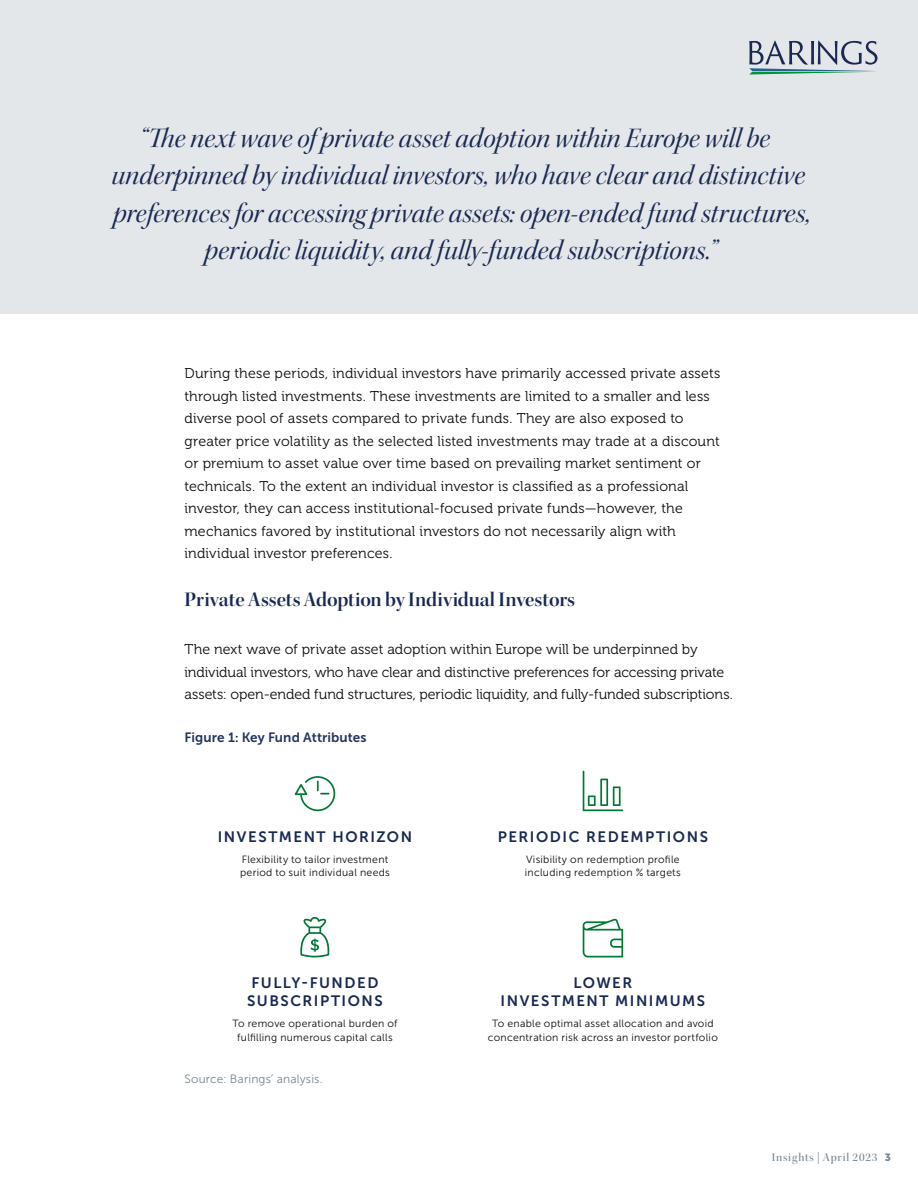
<style>
.page{position:relative;width:918px;height:1188px;background:#fff}
.page>*{position:absolute;margin:0;border:0;box-sizing:border-box;transform-origin:0 0}
.t1{font:28.5px/37.5px "Kepler Std It Disp";color:#182a54;text-align:center}
.t2{font:21px "Kepler Std Semibold Disp";color:#182a54}
.t3{font:15px/18px "Museo Sans 700";letter-spacing:.1em;color:#182a54;text-align:center}
.t4{font:14.25px/22.5px "Museo 300";letter-spacing:.01em;color:#0d0d0d}
.t5{font:13.5px "Museo Sans 700";letter-spacing:.005em;color:#23355d}
.t6{font:12px "Museo Sans 300";letter-spacing:.01em;color:#768693}
.t7{font:12px "Kepler Std Medium Disp";letter-spacing:.07em;color:#768693}
.t8{font:10.5px/13.5px "Museo Sans 300";letter-spacing:.025em;color:#0d0d0d;text-align:center}
.s1{font-size:12px;color:#0d0d0d}
.s2{font-family:"Museo Sans 900";font-size:10.5px}
</style>
<div class="page">
<div style="left:0;top:0;width:918px;height:313px;background:#e4e7e9"></div>
<svg style="left:749px;top:40px;width:129px;height:35px"></svg>
<svg style="left:583px;top:919px;width:40px;height:38px"></svg>
<svg style="left:583px;top:771px;width:40px;height:40px"></svg>
<svg style="left:295px;top:776px;width:40px;height:35px"></svg>
<svg style="left:300px;top:917px;width:30px;height:40px"></svg>
<p class="t1" style="left:112px;top:120px;width:701px">“The next wave of private asset adoption within Europe will be underpinned by individual investors, who have clear and distinctive preferences for accessing private assets: open-ended fund structures, periodic liquidity, and fully-funded subscriptions.”</p>
<p class="t4" style="left:184px;top:362px;width:537px">During these periods, individual investors have primarily accessed private assets through listed investments. These investments are limited to a smaller and less diverse pool of assets compared to private funds. They are also exposed to greater price volatility as the selected listed investments may trade at a discount or premium to asset value over time based on prevailing market sentiment or technicals. To the extent an individual investor is classified as a professional investor, they can access institutional-focused private funds—however, the mechanics favored by institutional investors do not necessarily align with individual investor preferences.</p>
<h2 class="t2" style="left:184px;top:588px;width:392px">Private Assets Adoption by Individual Investors</h2>
<p class="t4" style="left:184px;top:638px;width:550px">The next wave of private asset adoption within Europe will be underpinned by individual investors, who have clear and distinctive preferences for accessing private assets: open-ended fund structures, periodic liquidity, and fully-funded subscriptions.</p>
<p class="t5" style="left:184px;top:730px;width:184px">Figure 1<span class="s1">:</span> Key Fund Attributes</p>
<p class="t3" style="left:218px;top:828px;width:196px">INVESTMENT HORIZON</p>
<p class="t8" style="left:240px;top:853px;width:151px;text-align:left">Flexibility to tailor investment period to suit individual needs</p>
<p class="t3" style="left:247px;top:974px;width:137px;text-align:left">FULLY-FUNDED<br>SUBSCRIPTIONS</p>
<p class="t8" style="left:232px;top:1017px;width:167px">To remove operational burden of fulfilling numerous capital calls</p>
<p class="t6" style="left:184px;top:1072px;width:140px">Source: Barings’ analysis.</p>
<p class="t3" style="left:498px;top:828px;width:212px">PERIODIC REDEMPTIONS</p>
<p class="t8" style="left:525px;top:853px;width:158px;text-align:left">Visibility on redemption profile including redemption % targets</p>
<p class="t3" style="left:501px;top:974px;width:206px">LOWER<br>INVESTMENT MINIMUMS</p>
<p class="t8" style="left:488px;top:1017px;width:231px">To enable optimal asset allocation and avoid concentration risk across an investor portfolio</p>
<p class="t7" style="left:772px;top:1150px;width:121px">Insights | April 2023 <span class="s2">3</span></p>
</div>
